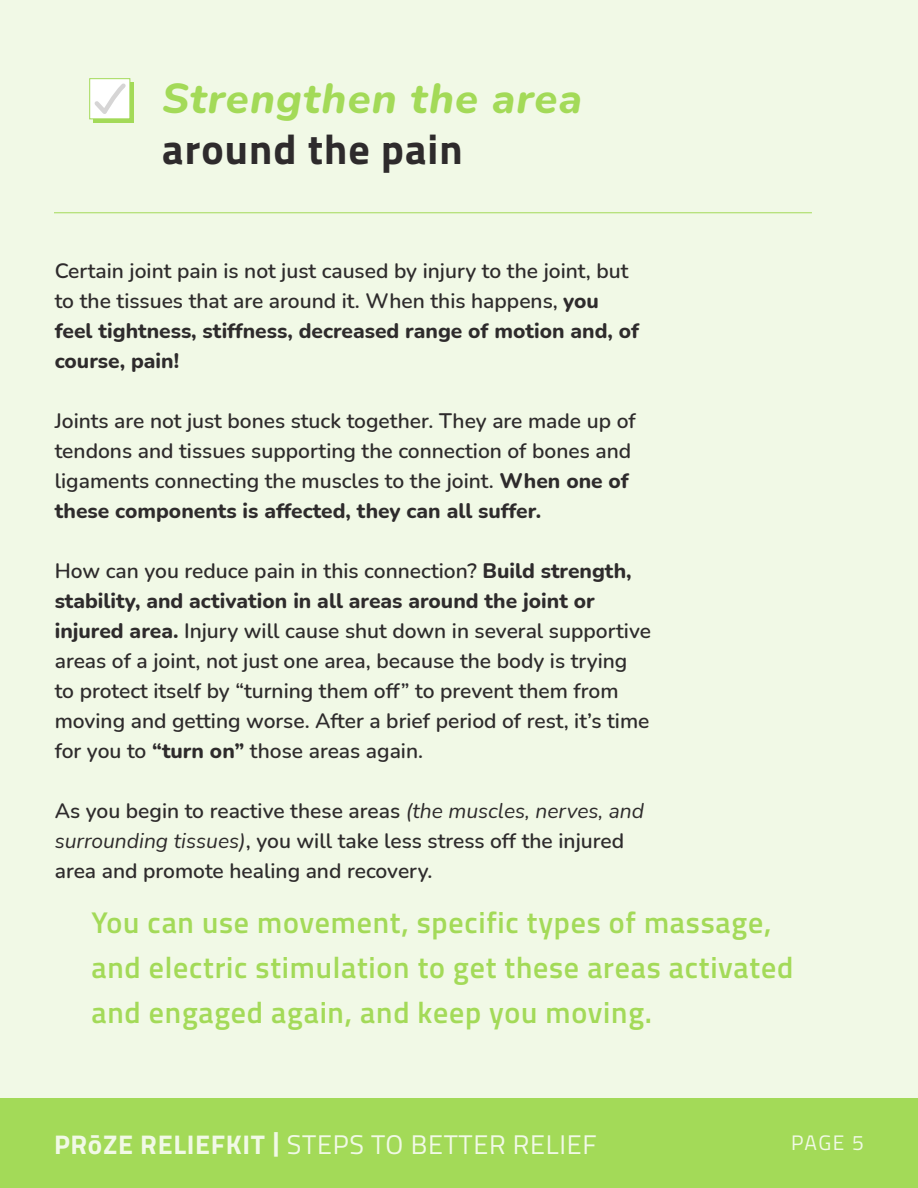
<style>
.page{position:relative;width:918px;height:1188px;background:#f1f9e6}
.page>*{position:absolute;margin:0;border:0;box-sizing:border-box;transform-origin:0 0}
.Copy_Style{font:italic 800 42px/51px "Nunito";letter-spacing:.025em;color:#a3da58}
.Copy_Style-2{font:600 30px/45px "Titillium";letter-spacing:.025em;color:#a3da58}
.t1{font:27px "Titillium";letter-spacing:.025em;color:#f1f9e6}
.Copy_Style-3{font:600 21px/30px "Nunito";color:#2e2b2c}
.t2{font:21px "Titillium";color:#f1f9e6}
.s1{font-family:"Titillium";font-weight:700;font-style:normal;color:#2e2b2c}
.s2{font-weight:800}
.s3{font-weight:400;font-style:italic}
.s4{font-weight:700}
.s5{font-family:"Titillium Web";font-weight:700}
</style>
<div class="page">
<div style="left:93px;top:82px;width:40px;height:40px;background:#a3da58"></div>
<div style="left:89px;top:78px;width:41px;height:41px;background:#fff;border:1px solid #a3da58"></div>
<svg style="left:94px;top:83px;width:32px;height:31px"></svg>
<div style="left:0;top:1098px;width:918px;height:90px;background:#a3da58"></div>
<hr style="left:54px;top:212px;width:758px;height:1px;background:#a3da58">
<p class="Copy_Style" style="left:162px;top:71px;width:421px">Strengthen the area <span class="s1">around the pain</span></p>
<p class="Copy_Style-3" style="left:55px;top:255px;width:586px">Certain joint pain is not just caused by injury to the joint, but to the tissues that are around it. When this happens, <span class="s2">you feel tightness, stiffness, decreased range of motion and, of course, pain!</span></p>
<p class="Copy_Style-3" style="left:55px;top:405px;width:583px">Joints are not just bones stuck together. They are made up of tendons and tissues supporting the connection of bones and ligaments connecting the muscles to the joint. <span class="s2">When one of these components is affected, they can all suffer.</span></p>
<p class="Copy_Style-3" style="left:55px;top:555px;width:598px">How can you reduce pain in this connection? <span class="s2">Build strength, stability, and activation in all areas around the joint or injured area.</span> Injury will cause shut down in several supportive areas of a joint, not just one area, because the body is trying to protect itself by “turning them off” to prevent them from moving and getting worse. After a brief period of rest, it’s time for you to <span class="s2">“turn on”</span> those areas again.</p>
<p class="Copy_Style-3" style="left:55px;top:795px;width:591px">As you begin to reactive these areas <span class="s3">(the muscles, nerves, and surrounding tissues)</span>, you will take less stress off the injured area and promote healing and recovery.</p>
<p class="Copy_Style-2" style="left:92px;top:898px;width:703px">You can use movement, specific types of massage, and electric stimulation to get these areas activated and engaged again, and keep you moving.</p>
<p class="t1" style="left:54px;top:1125px;width:544px"><span class="s4">PR</span><span class="s5">ō</span><span class="s4">ZE RELIEFKIT |</span> STEPS TO BETTER RELIEF</p>
<p class="t2" style="left:791px;top:1127px;width:74px">PAGE 5</p>
</div>
